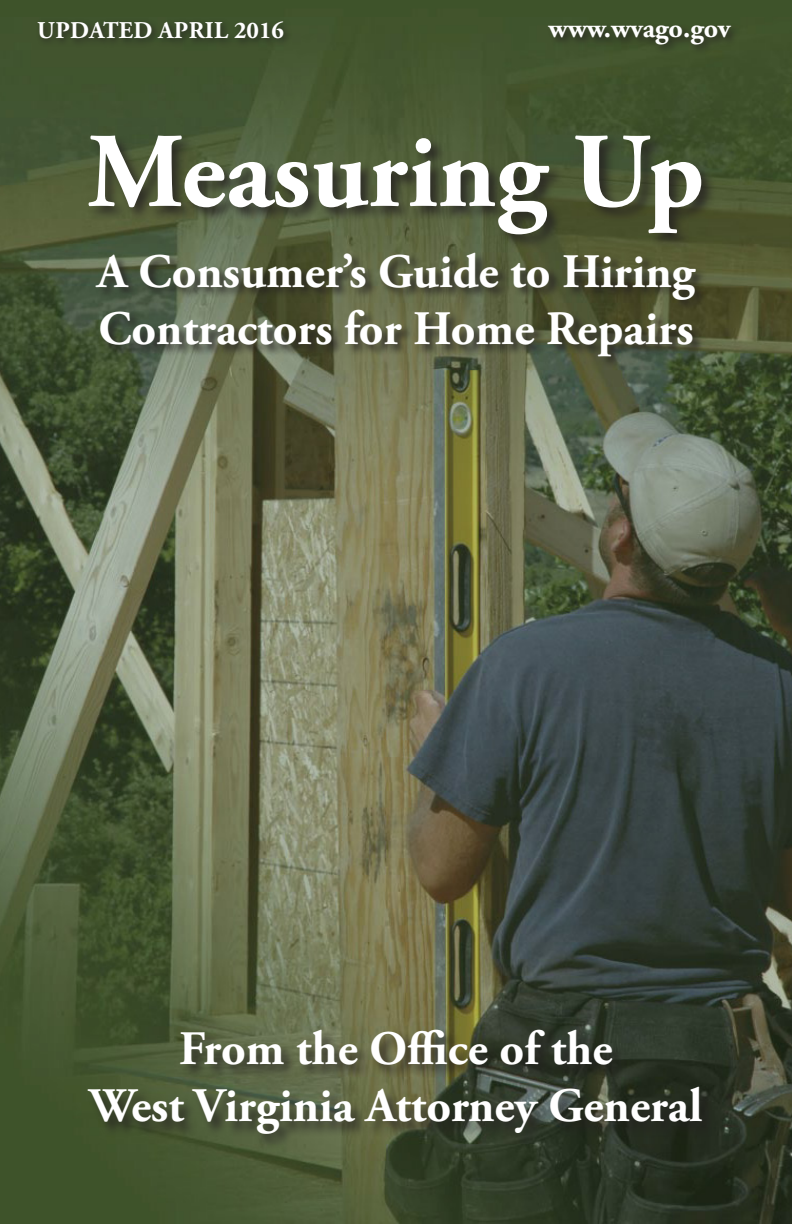
<style>
.page{position:relative;width:792px;height:1224px;background:#fff}
.page>*{position:absolute;margin:0;border:0;box-sizing:border-box;transform-origin:0 0}
.t1{font:700 106px "Adobe Garamond Pro";color:#fff}
.t2{font:700 48px/57.6px "Adobe Garamond Pro";color:#fff}
.t3{font:700 28px "Adobe Garamond Pro";color:#fff}
.t4{font:700 24px "Adobe Garamond Pro";letter-spacing:.015em;color:#fff}
</style>
<div class="page">
<img style="left:0;top:0;width:792px;height:1224px">
<div style="left:87px;top:134px;width:630px;height:116px;background:#231f20;opacity:.75"></div>
<div style="left:35px;top:18px;width:258px;height:30px;background:#3b4b2b"></div>
<div style="left:547px;top:23px;width:194px;height:32px;background:#231f20;opacity:.75"></div>
<div style="left:95px;top:252px;width:612px;height:117px;background:#231f20;opacity:.75"></div>
<div style="left:87px;top:1029px;width:630px;height:121px;background:#231f20;opacity:.75"></div>
<p class="t4" style="left:37px;top:17px;width:248px">UPDATED APRIL 2016</p>
<p class="t3" style="left:549px;top:12px;width:183px">www.wvago.gov</p>
<p class="t1" style="left:87px;top:111px;width:619px">Measuring Up</p>
<p class="t2" style="left:97px;top:244px;width:599px">A Consumer’s Guide to Hiring<br>Contractors for Home Repairs</p>
<p class="t2" style="left:179px;top:1021px;width:435px">From the Office of the</p>
<p class="t2" style="left:89px;top:1078px;width:615px">West Virginia Attorney General</p>
</div>
